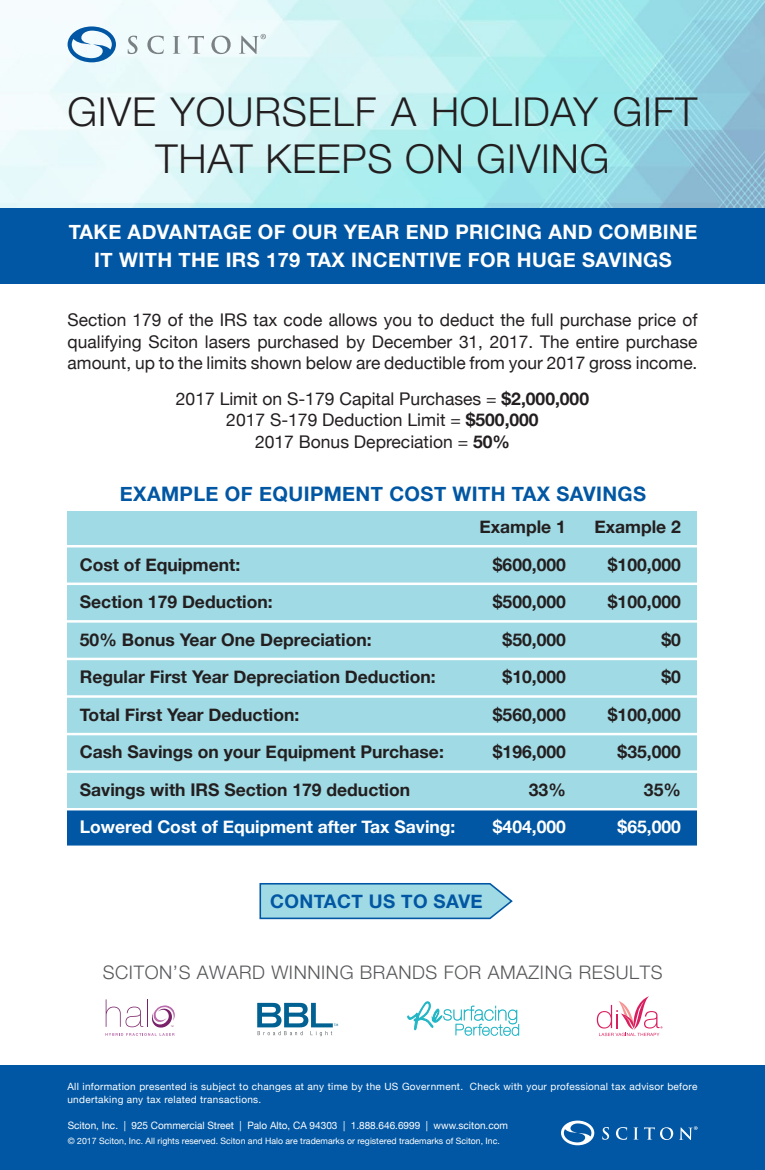
<style>
.page{position:relative;width:765px;height:1170px;background:#fff}
.page>*{position:absolute;margin:0;border:0;box-sizing:border-box;transform-origin:0 0}
.t1{font:300 40px/47.5px "Helvetica Neue LT Std";letter-spacing:.02em;color:#231f20;text-align:center}
.t2{font:700 20px/27.5px "Helvetica Neue";letter-spacing:.02em;color:#fff;text-align:center}
.t3{font:700 20px "Helvetica Neue";letter-spacing:.02em;color:#0157a3}
.t4{font:300 18.75px "Helvetica Neue LT Std";letter-spacing:.03em;color:#57585a}
.t5{font:700 18.75px "Helvetica Neue";letter-spacing:.02em;color:#0157a3}
.t6{font:17.5px/21.2px "Helvetica Neue";color:#231f20;text-align:justify}
.t7{font:700 17.5px "Helvetica Neue";color:#231f20}
.t8{font:700 17.5px "Helvetica Neue";color:#fff}
.t9{font:10.25px "Helvetica Neue";color:#fff}
.t10{font:10px/13.8px "Helvetica Neue";letter-spacing:.03em;color:#fff}
.t11{font:8.75px "Helvetica Neue";color:#fff}
.s1{font-weight:700}
</style>
<div class="page">
<div style="left:0;top:1065px;width:765px;height:105px;background:#0157a3"></div>
<img style="left:0;top:0;width:765px;height:209px">
<svg style="left:602px;top:1127px;width:7px;height:13px"></svg>
<svg style="left:616px;top:1127px;width:11px;height:13px"></svg>
<svg style="left:633px;top:1127px;width:40px;height:13px"></svg>
<svg style="left:561px;top:1121px;width:33px;height:24px"></svg>
<svg style="left:679px;top:1126px;width:19px;height:14px"></svg>
<svg style="left:128px;top:36px;width:10px;height:18px"></svg>
<svg style="left:147px;top:36px;width:17px;height:18px"></svg>
<svg style="left:173px;top:36px;width:7px;height:18px"></svg>
<svg style="left:188px;top:36px;width:16px;height:18px"></svg>
<svg style="left:211px;top:36px;width:20px;height:18px"></svg>
<svg style="left:68px;top:26px;width:48px;height:36px"></svg>
<svg style="left:239px;top:34px;width:27px;height:20px"></svg>
<div style="left:67px;top:511px;width:630px;height:298px;background:#a0dae4"></div>
<div style="left:67px;top:809px;width:630px;height:38px;background:#0157a3"></div>
<hr style="left:50px;top:846px;width:670px;height:2px;background:#fff">
<hr style="left:50px;top:808px;width:670px;height:2px;background:#fff">
<hr style="left:50px;top:770px;width:670px;height:3px;background:#fff">
<hr style="left:50px;top:733px;width:670px;height:2px;background:#fff">
<hr style="left:50px;top:695px;width:670px;height:3px;background:#fff">
<hr style="left:50px;top:658px;width:670px;height:2px;background:#fff">
<hr style="left:50px;top:620px;width:670px;height:3px;background:#fff">
<hr style="left:50px;top:583px;width:670px;height:2px;background:#fff">
<hr style="left:50px;top:545px;width:670px;height:2px;background:#fff">
<svg style="left:259px;top:883px;width:254px;height:37px;background:#98d0df"></svg>
<div style="left:0;top:209px;width:765px;height:75px;background:#0157a3"></div>
<svg style="left:407px;top:1001px;width:112px;height:35px"></svg>
<svg style="left:105px;top:999px;width:70px;height:37px"></svg>
<svg style="left:257px;top:1003px;width:81px;height:33px"></svg>
<svg style="left:597px;top:996px;width:66px;height:40px"></svg>
<h1 class="t1" style="left:67px;top:87px;width:632px">GIVE YOURSELF A HOLIDAY GIFT<br>THAT KEEPS ON GIVING</h1>
<p class="t2" style="left:69px;top:219px;width:630px">TAKE ADVANTAGE OF OUR YEAR END PRICING AND COMBINE<br>IT WITH THE IRS 179 TAX INCENTIVE FOR HUGE SAVINGS</p>
<p class="t6" style="left:68px;top:311px;width:631px">Section 179 of the IRS tax code allows you to deduct the full purchase price of qualifying Sciton lasers purchased by December 31, 2017. The entire purchase amount, up to the limits shown below are deductible from your 2017 gross income.</p>
<p class="t6" style="left:176px;top:389px;width:415px;text-align:center">2017 Limit on S-179 Capital Purchases = <span class="s1">$2,000,000<br></span>2017 S-179 Deduction Limit = <span class="s1">$500,000<br></span>2017 Bonus Depreciation = <span class="s1">50%</span></p>
<p class="t3" style="left:120px;top:478px;width:528px">EXAMPLE OF EQUIPMENT COST WITH TAX SAVINGS</p>
<p class="t7" style="left:479px;top:513px;width:88px">Example 1</p>
<p class="t7" style="left:594px;top:513px;width:88px">Example 2</p>
<p class="t7" style="left:80px;top:551px;width:162px">Cost of Equipment:</p>
<p class="t7" style="left:493px;top:551px;width:74px">$600,000</p>
<p class="t7" style="left:608px;top:551px;width:74px">$100,000</p>
<p class="t7" style="left:80px;top:588px;width:194px">Section 179 Deduction:</p>
<p class="t7" style="left:493px;top:588px;width:74px">$500,000</p>
<p class="t7" style="left:608px;top:588px;width:74px">$100,000</p>
<p class="t7" style="left:80px;top:626px;width:293px">50% Bonus Year One Depreciation:</p>
<p class="t7" style="left:503px;top:626px;width:65px">$50,000</p>
<p class="t7" style="left:661px;top:626px;width:21px">$0</p>
<p class="t7" style="left:80px;top:663px;width:357px">Regular First Year Depreciation Deduction:</p>
<p class="t7" style="left:503px;top:663px;width:65px">$10,000</p>
<p class="t7" style="left:661px;top:663px;width:21px">$0</p>
<p class="t7" style="left:80px;top:701px;width:221px">Total First Year Deduction:</p>
<p class="t7" style="left:493px;top:701px;width:74px">$560,000</p>
<p class="t7" style="left:608px;top:701px;width:74px">$100,000</p>
<p class="t7" style="left:80px;top:739px;width:366px">Cash Savings on your Equipment Purchase:</p>
<p class="t7" style="left:493px;top:739px;width:74px">$196,000</p>
<p class="t7" style="left:618px;top:739px;width:65px">$35,000</p>
<p class="t7" style="left:80px;top:776px;width:332px">Savings with IRS Section 179 deduction</p>
<p class="t7" style="left:529px;top:776px;width:38px">33%</p>
<p class="t7" style="left:644px;top:776px;width:38px">35%</p>
<p class="t8" style="left:80px;top:814px;width:377px">Lowered Cost of Equipment after Tax Saving:</p>
<p class="t8" style="left:493px;top:814px;width:74px">$404,000</p>
<p class="t8" style="left:618px;top:814px;width:65px">$65,000</p>
<p class="t5" style="left:270px;top:887px;width:214px">CONTACT US TO SAVE</p>
<p class="t4" style="left:103px;top:961px;width:561px">SCITON’S AWARD WINNING BRANDS FOR AMAZING RESULTS</p>
<p class="t10" style="left:67px;top:1080px;width:631px">All information presented is subject to changes at any time by the US Government. Check with your professional tax advisor before undertaking any tax related transactions.</p>
<p class="t9" style="left:68px;top:1118px;width:442px">Sciton, Inc. | 925 Commercial Street | Palo Alto, CA 94303 | 1.888.646.6999 | www.sciton.com</p>
<p class="t11" style="left:68px;top:1135px;width:434px">© 2017 Sciton, Inc. All rights reserved. Sciton and Halo are trademarks or registered trademarks of Sciton, Inc.</p>
</div>
